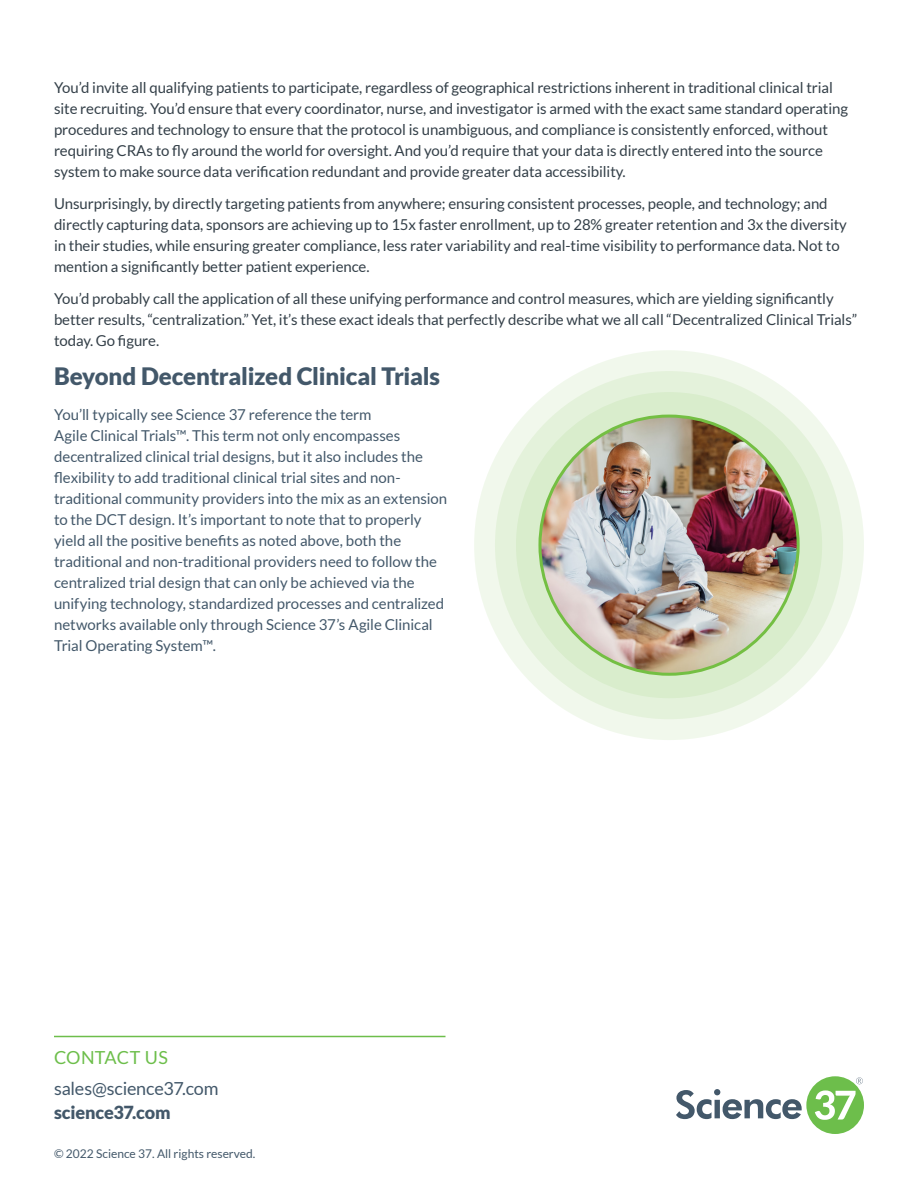
<style>
.page{position:relative;width:918px;height:1188px;background:#fff}
.page>*{position:absolute;margin:0;border:0;box-sizing:border-box;transform-origin:0 0}
.Section_Header{font:900 24px "Lato";letter-spacing:-.01em;color:#43586a}
.t1{font:18px "Lato";letter-spacing:-.01em;color:#43586a}
.t2{font:900 18px "Lato";letter-spacing:-.01em;color:#43586a}
.t3{font:18px "Lato";letter-spacing:.015em;color:#6dbe4b}
.body_copy{font:15px/21px "Lato";letter-spacing:-.005em;color:#333f48}
.Body_Copy{font:15px/21px "Lato";letter-spacing:-.005em;color:#43586a}
.t4{font:12px "Lato";color:#43586a}
</style>
<div class="page">
<div style="left:474px;top:350px;width:390px;height:390px;background:#f1f8ec;border-radius:50%"></div>
<div style="left:495px;top:371px;width:348px;height:348px;background:#e4f2db;border-radius:50%"></div>
<svg style="left:516px;top:392px;width:306px;height:306px;fill:#d9edcc"></svg>
<img style="left:540px;top:416px;width:258px;height:258px;border-radius:129px">
<svg style="left:676px;top:1089px;width:126px;height:30px"></svg>
<div style="left:806px;top:1076px;width:58px;height:58px;background:#6dbe4b;border-radius:50%"></div>
<svg style="left:856px;top:1077px;width:7px;height:7px"></svg>
<svg style="left:815px;top:1090px;width:41px;height:30px"></svg>
<hr style="left:54px;top:1036px;width:392px;height:1px;background:#6dbe4b">
<p class="body_copy" style="left:54px;top:77px;width:796px">You’d invite all qualifying patients to participate, regardless of geographical restrictions inherent in traditional clinical trial site recruiting. You’d ensure that every coordinator, nurse, and investigator is armed with the exact same standard operating procedures and technology to ensure that the protocol is unambiguous, and compliance is consistently enforced, without requiring CRAs to fly around the world for oversight. And you’d require that your data is directly entered into the source system to make source data verification redundant and provide greater data accessibility.</p>
<p class="body_copy" style="left:54px;top:193px;width:795px">Unsurprisingly, by directly targeting patients from anywhere; ensuring consistent processes, people, and technology; and directly capturing data, sponsors are achieving up to 15x faster enrollment, up to 28% greater retention and 3x the diversity in their studies, while ensuring greater compliance, less rater variability and real-time visibility to performance data. Not to mention a significantly better patient experience.</p>
<p class="body_copy" style="left:54px;top:288px;width:805px">You’d probably call the application of all these unifying performance and control measures, which are yielding significantly better results, “centralization.” Yet, it’s these exact ideals that perfectly describe what we all call “Decentralized Clinical Trials” today. Go figure.</p>
<p class="Section_Header" style="left:54px;top:363px;width:388px">Beyond Decentralized Clinical Trials</p>
<p class="Body_Copy" style="left:54px;top:404px;width:395px">You’ll typically see Science 37 reference the term<br>Agile Clinical Trials™. This term not only encompasses decentralized clinical trial designs, but it also includes the flexibility to add traditional clinical trial sites and non&shy;traditional community providers into the mix as an extension to the DCT design. It’s important to note that to properly yield all the positive benefits as noted above, both the traditional and non-traditional providers need to follow the centralized trial design that can only be achieved via the unifying technology, standardized processes and centralized networks available only through Science 37’s Agile Clinical Trial Operating System™.</p>
<p class="t3" style="left:54px;top:1048px;width:115px">CONTACT US</p>
<p class="t1" style="left:54px;top:1078px;width:166px">sales@science37.com</p>
<p class="t2" style="left:54px;top:1102px;width:118px">science37.com</p>
<p class="t4" style="left:54px;top:1147px;width:203px">© 2022 Science 37. All rights reserved.</p>
</div>
